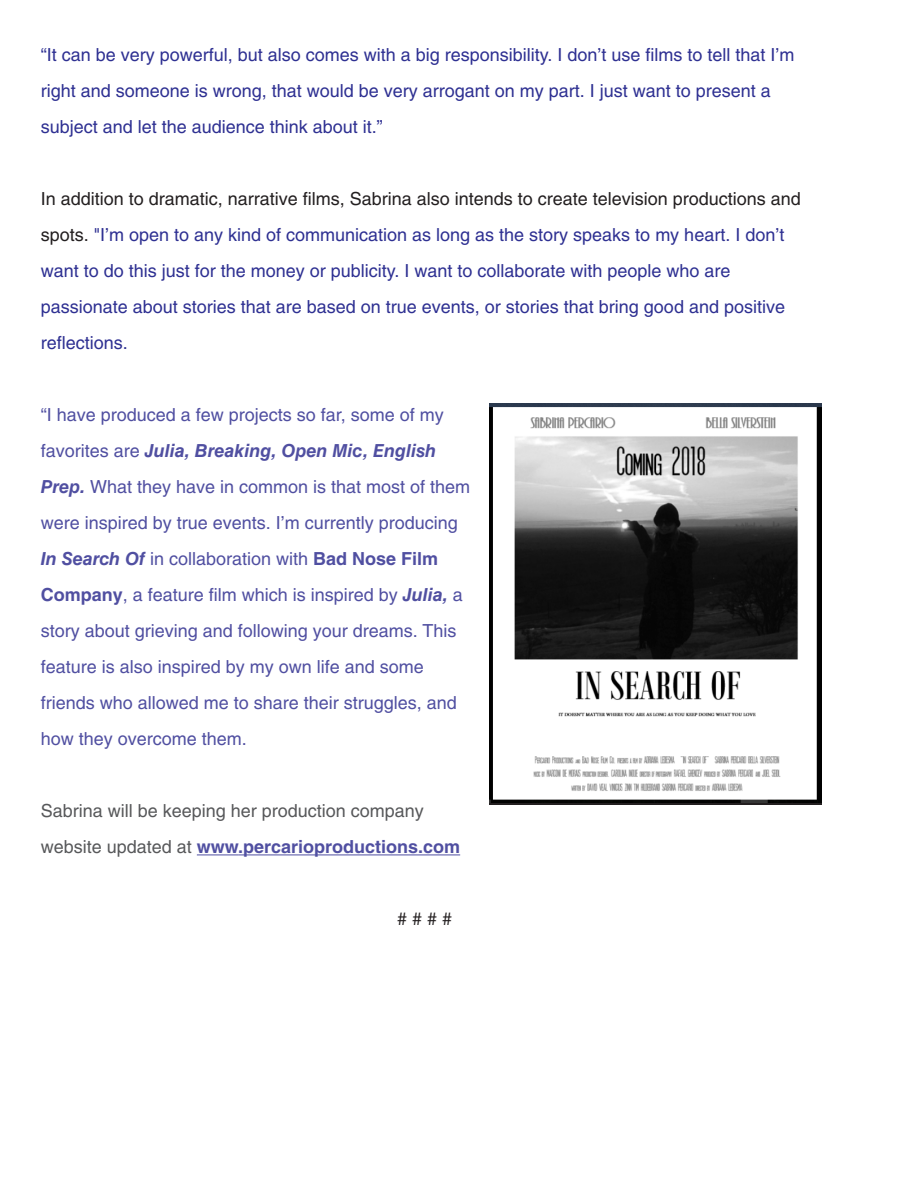
<style>
.page{position:relative;width:918px;height:1188px;background:#fff}
.page>*{position:absolute;margin:0;border:0;box-sizing:border-box;transform-origin:0 0}
.t1{font:18px/36px "Helvetica";color:#2e3092}
.t2{font:18px/36px "Helvetica";color:#504fa1}
.t3{font:18px/36px "Helvetica";color:#57585a}
.t4{font:italic 700 18px "Helvetica LT Std";color:#504fa1}
.t5{font:18px "Helvetica";color:#231f20}
.s1{color:#231f20}
.s2{font-family:"Helvetica";font-weight:400;font-style:normal}
.s3{font-family:"Helvetica LT Std";font-weight:700;font-style:italic}
.s4{font-weight:700}
.s5{font-weight:700;color:#504fa1}
</style>
<div class="page">
<hr style="left:197px;top:854px;width:41px;height:1px;background:#504fa1">
<hr style="left:238px;top:854px;width:222px;height:1px;background:#504fa1">
<img style="left:490px;top:404px;width:332px;height:399px">
<p class="t1" style="left:41px;top:39px;width:755px">“It can be very powerful, but also comes with a big responsibility. I don’t use films to tell that I’m right and someone is wrong, that would be very arrogant on my part. I just want to present a subject and let the audience think about it.”</p>
<p class="t1" style="left:41px;top:183px;width:762px"><span class="s1">In addition to dramatic, narrative films, Sabrina also intends to create television productions and spots.</span> "I’m open to any kind of communication as long as the story speaks to my heart. I don’t want to do this just for the money or publicity. I want to collaborate with people who are passionate about stories that are based on true events, or stories that bring good and positive reflections.</p>
<p class="t2" style="left:41px;top:399px;width:405px">“I have produced a few projects so far, some of my</p>
<p class="t4" style="left:41px;top:444px;width:397px"><span class="s2">favorites are</span> Julia, Breaking, Open Mic, English</p>
<p class="t2" style="left:41px;top:471px;width:431px"><span class="s3">Prep.</span> What they have in common is that most of them were inspired by true events. I’m currently producing <span class="s3">In Search Of</span> in collaboration with <span class="s4">Bad Nose Film Company</span>, a feature film which is inspired by <span class="s3">Julia,</span> a story about grieving and following your dreams. This feature is also inspired by my own life and some friends who allowed me to share their struggles, and how they overcome them.</p>
<p class="t3" style="left:41px;top:795px;width:421px">Sabrina will be keeping her production company website updated at <span class="s5">www.percarioproductions.com</span></p>
<p class="t5" style="left:397px;top:912px;width:57px"># # # #</p>
</div>
